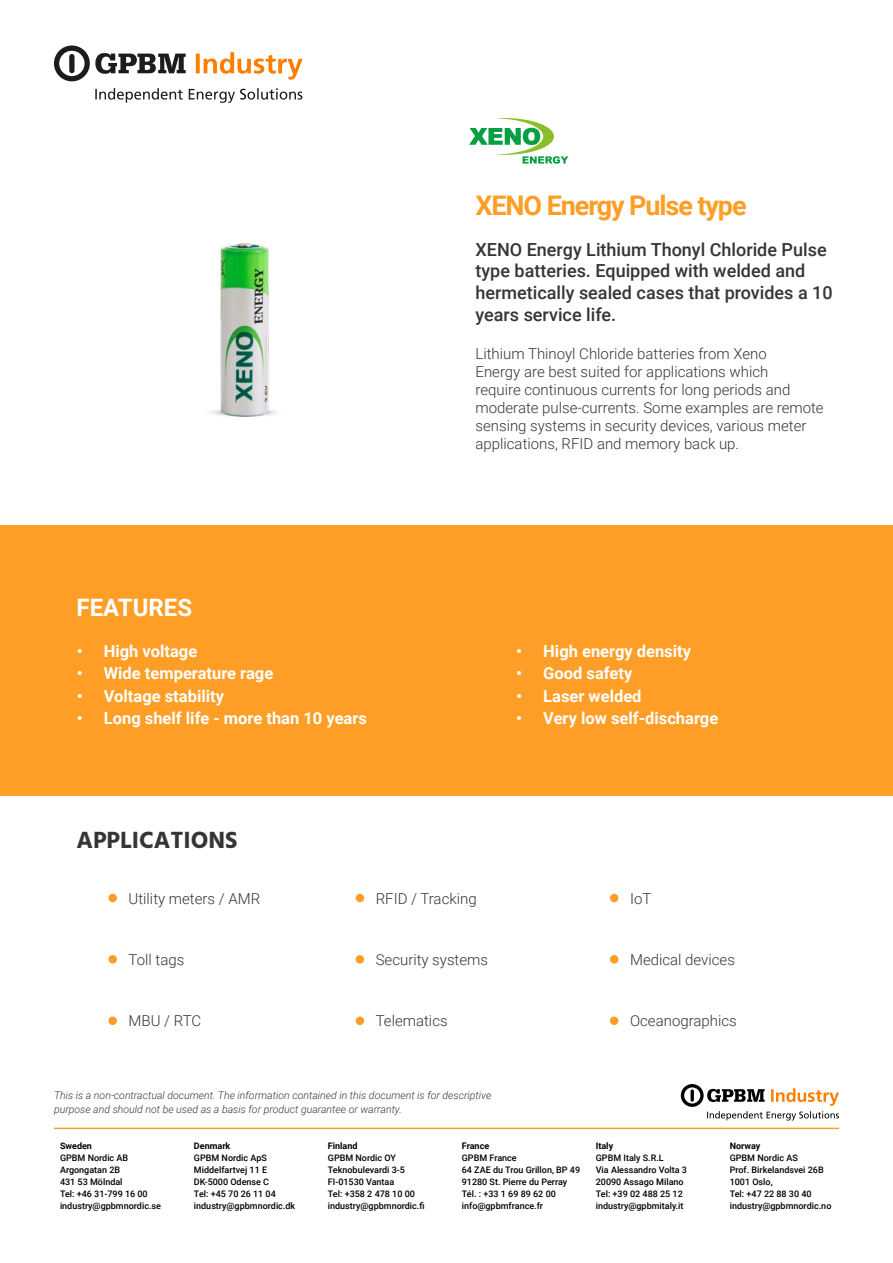
<style>
.page{position:relative;width:893px;height:1263px;background:#fff}
.page>*{position:absolute;margin:0;border:0;box-sizing:border-box;transform-origin:0 0}
.t1{font:700 27px "Roboto";letter-spacing:-.04em;color:#ff9e26}
.t2{font:700 24px "Hind";color:#353535}
.t3{font:700 24px "Roboto";color:#fff}
.t4{font:500 18px/21.6px "Roboto";color:#353535}
.t5{font:700 16.5px "Roboto";color:#fff}
.t6{font:300 15px/18px "Roboto";color:#353535}
.t7{font:italic 300 10.5px/13.5px "Roboto";color:#353535}
.t8{font:500 9px/12px "Roboto";color:#000}
.t9{font:700 9px "Roboto";color:#000}
</style>
<div class="page">
<svg style="left:54px;top:45px;width:132px;height:36px"></svg>
<svg style="left:196px;top:52px;width:107px;height:28px"></svg>
<svg style="left:95px;top:88px;width:207px;height:15px"></svg>
<svg style="left:469px;top:118px;width:99px;height:46px"></svg>
<div style="left:356px;top:894px;width:8px;height:8px;background:#ff9e26;border-radius:50%"></div>
<div style="left:356px;top:955px;width:8px;height:8px;background:#ff9e26;border-radius:50%"></div>
<div style="left:356px;top:1016px;width:8px;height:9px;background:#ff9e26;border-radius:50%"></div>
<div style="left:108px;top:894px;width:9px;height:8px;background:#ff9e26;border-radius:50%"></div>
<div style="left:108px;top:955px;width:9px;height:8px;background:#ff9e26;border-radius:50%"></div>
<div style="left:108px;top:1016px;width:9px;height:9px;background:#ff9e26;border-radius:50%"></div>
<div style="left:610px;top:894px;width:8px;height:8px;background:#ff9e26;border-radius:50%"></div>
<div style="left:610px;top:955px;width:8px;height:8px;background:#ff9e26;border-radius:50%"></div>
<div style="left:610px;top:1016px;width:8px;height:9px;background:#ff9e26;border-radius:50%"></div>
<hr style="left:54px;top:1127px;width:785px;height:2px;background:#ff9e26">
<svg style="left:681px;top:1084px;width:158px;height:36px"></svg>
<div style="left:0;top:526px;width:893px;height:270px;background:#ff9e26"></div>
<img style="left:211px;top:243px;width:66px;height:174px">
<h1 class="t1" style="left:475px;top:186px;width:273px">XENO Energy Pulse type</h1>
<h3 class="t4" style="left:475px;top:238px;width:359px">XENO Energy Lithium Thonyl Chloride Pulse type batteries. Equipped with welded and hermetically sealed cases that provides a 10 years service life.</h3>
<p class="t6" style="left:475px;top:344px;width:350px">Lithium Thinoyl Chloride batteries from Xeno<br>Energy are best suited for applications which<br>require continuous currents for long periods and moderate pulse-currents. Some examples are remote sensing systems in security devices, various meter applications, RFID and memory back up.</p>
<h2 class="t3" style="left:77px;top:590px;width:117px">FEATURES</h2>
<h3 class="t5" style="left:77px;top:639px;width:122px">• High voltage</h3>
<h3 class="t5" style="left:77px;top:662px;width:198px">• Wide temperature rage</h3>
<h3 class="t5" style="left:77px;top:684px;width:149px">• Voltage stability</h3>
<h3 class="t5" style="left:77px;top:707px;width:292px">• Long shelf life - more than 10 years</h3>
<h3 class="t5" style="left:516px;top:639px;width:176px">• High energy density</h3>
<h3 class="t5" style="left:516px;top:662px;width:118px">• Good safety</h3>
<h3 class="t5" style="left:516px;top:684px;width:127px">• Laser welded</h3>
<h3 class="t5" style="left:516px;top:707px;width:203px">• Very low self-discharge</h3>
<h2 class="t2" style="left:77px;top:826px;width:162px">APPLICATIONS</h2>
<h3 class="t6" style="left:129px;top:889px;width:133px">Utility meters / AMR</h3>
<h3 class="t6" style="left:376px;top:889px;width:102px">RFID / Tracking</h3>
<h3 class="t6" style="left:630px;top:889px;width:23px">IoT</h3>
<h3 class="t6" style="left:129px;top:950px;width:57px">Toll tags</h3>
<h3 class="t6" style="left:376px;top:950px;width:114px">Security systems</h3>
<h3 class="t6" style="left:630px;top:950px;width:106px">Medical devices</h3>
<h3 class="t6" style="left:129px;top:1011px;width:74px">MBU / RTC</h3>
<h3 class="t6" style="left:376px;top:1011px;width:73px">Telematics</h3>
<h3 class="t6" style="left:630px;top:1011px;width:108px">Oceanographics</h3>
<p class="t7" style="left:54px;top:1088px;width:439px">This is a non-contractual document. The information contained in this document is for descriptive purpose and should not be used as a basis for product guarantee or warranty.</p>
<p class="t9" style="left:60px;top:1139px;width:33px">Sweden</p>
<p class="t8" style="left:60px;top:1151px;width:103px">GPBM Nordic AB<br>Argongatan 2B<br>431 53 Mölndal<br>Tel: +46 31-799 16 00 industry@gpbmnordic.se</p>
<p class="t9" style="left:328px;top:1139px;width:31px">Finland</p>
<p class="t8" style="left:328px;top:1151px;width:98px">GPBM Nordic OY<br>Teknobulevardi 3-5<br>FI-01530 Vantaa<br>Tel: +358 2 478 10 00 industry@gpbmnordic.fi</p>
<p class="t9" style="left:194px;top:1139px;width:38px">Denmark</p>
<p class="t8" style="left:194px;top:1151px;width:103px">GPBM Nordic ApS<br>Middelfartvej 11 E<br>DK-5000 Odense C<br>Tel: +45 70 26 11 04 industry@gpbmnordic.dk</p>
<p class="t9" style="left:462px;top:1139px;width:29px">France</p>
<p class="t8" style="left:462px;top:1151px;width:120px">GPBM France<br>64 ZAE du Trou Grillon, BP 49<br>91280 St. Pierre du Perray<br>Tél. : +33 1 69 89 62 00 info@gpbmfrance.fr</p>
<p class="t9" style="left:596px;top:1139px;width:19px">Italy</p>
<p class="t8" style="left:596px;top:1151px;width:93px">GPBM Italy S.R.L<br>Via Alessandro Volta 3<br>20090 Assago Milano<br>Tel: +39 02 488 25 12 industry@gpbmitaly.it</p>
<p class="t9" style="left:730px;top:1139px;width:32px">Norway</p>
<p class="t8" style="left:730px;top:1151px;width:103px">GPBM Nordic AS<br>Prof. Birkelandsvei 26B<br>1001 Oslo,<br>Tel: +47 22 88 30 40 industry@gpbmnordic.no</p>
</div>
